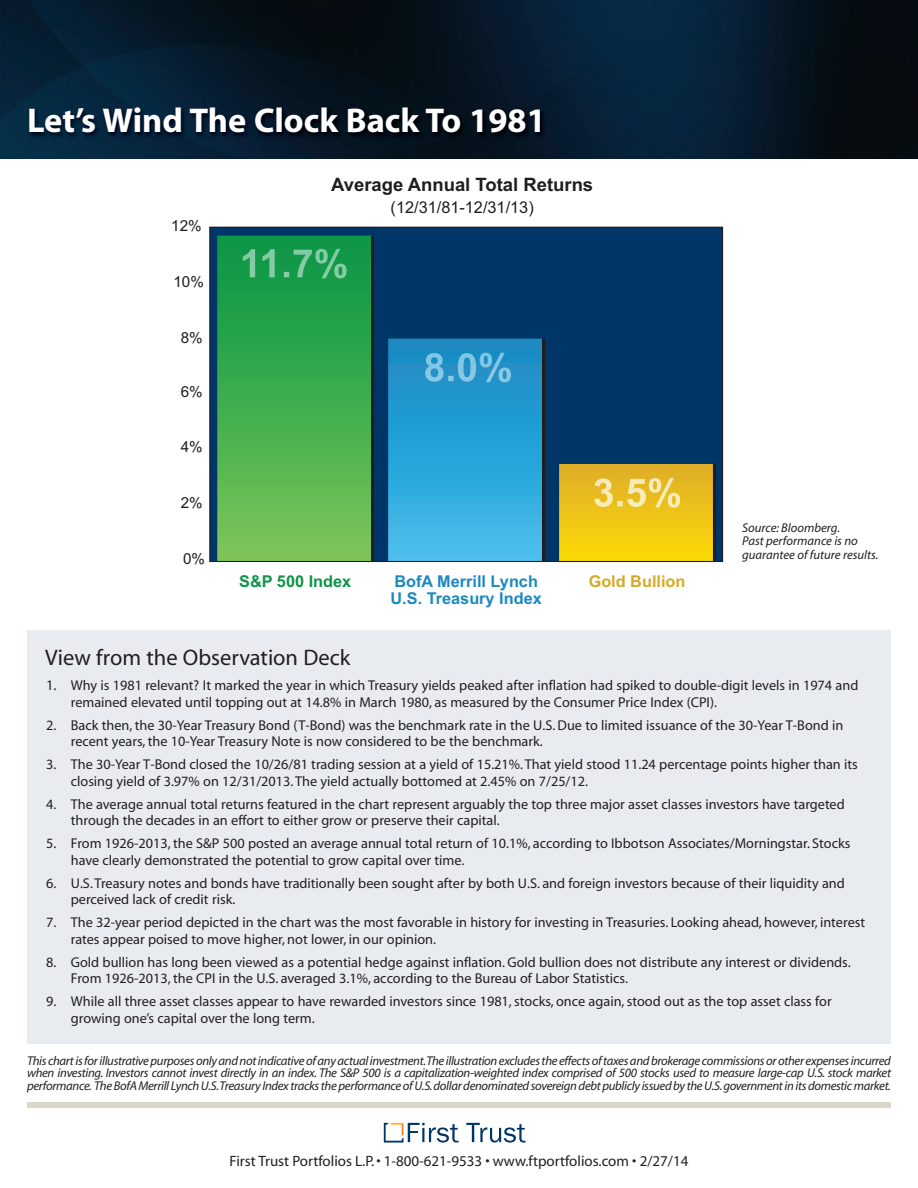
<style>
.page{position:relative;width:918px;height:1188px;background:#fff}
.page>*{position:absolute;margin:0;border:0;box-sizing:border-box;transform-origin:0 0}
.t1{font:700 34.5px "Myriad";color:#fff}
.t2{font:22.5px "Myriad";color:#231f20}
.t3{font:700 18.45px "Arial";color:#201d1e}
.t4{font:700 16.35px "Arial";color:#1e89c0}
.t5{font:16.35px "Arial";color:#201d1e}
.t6{font:700 16.35px "Arial";color:#d6aa28}
.t7{font:700 16.35px "Arial";color:#0e9547}
.t8{font:15.15px "Arial";color:#201d1e}
.t9{font:15px "Myriad";color:#231f20}
.t10{font:14.25px/16.5px "Myriad";color:#231f20}
.t11{font:italic 12.75px/12.8px "Myriad";color:#231f20;text-align:justify}
.s1{font-size:14.7px}
</style>
<div class="page">
<div style="left:27px;top:630px;width:864px;height:414px;background:#e8ecf1"></div>
<img style="left:0;top:0;width:918px;height:159px">
<svg style="left:466px;top:1123px;width:60px;height:20px"></svg>
<svg style="left:384px;top:1123px;width:75px;height:20px"></svg>
<div style="left:27px;top:1102px;width:864px;height:6px;background:#dad8ca"></div>
<img style="left:21px;top:52px;width:842px;height:99px">
<svg style="left:209px;top:227px;width:514px;height:335px;background:#327b6f"></svg>
<h1 class="t1" style="left:27px;top:107px;width:520px">Let’s Wind The Clock Back To 1981</h1>
<p class="t8" style="left:171px;top:215px;width:32px">12%</p>
<p class="t8" style="left:173px;top:272px;width:32px">10%</p>
<p class="t8" style="left:181px;top:328px;width:23px">8%</p>
<p class="t8" style="left:181px;top:381px;width:23px">6%</p>
<p class="t8" style="left:181px;top:437px;width:23px">4%</p>
<p class="t8" style="left:181px;top:493px;width:23px">2%</p>
<p class="t8" style="left:183px;top:549px;width:23px">0%</p>
<p class="t3" style="left:331px;top:172px;width:263px">Average Annual Total Returns</p>
<p class="t5" style="left:391px;top:196px;width:145px">(12/31/81-12/31/13)</p>
<p class="t7" style="left:239px;top:571px;width:114px">S&amp;P 500 Index</p>
<p class="t4" style="left:394px;top:571px;width:145px">BofA Merrill Lynch</p>
<p class="t6" style="left:589px;top:571px;width:98px">Gold Bullion</p>
<p class="t4" style="left:391px;top:588px;width:153px">U.S. Treasury Index</p>
<p class="t11" style="left:742px;top:522px;width:138px;line-height:13.5px;text-align:left">Source: Bloomberg.<br>Past performance is no guarantee of future results.</p>
<h2 class="t2" style="left:45px;top:649px;width:307px">View from the Observation Deck</h2>
<p class="t10" style="left:71px;top:679px;width:789px;text-indent:-25px"><span class="s1">1.</span> Why is 1981 relevant? It marked the year in which Treasury yields peaked after inflation had spiked to double-digit levels in 1974 and remained elevated until topping out at 14.8% in March 1980, as measured by the Consumer Price Index (CPI).</p>
<p class="t10" style="left:71px;top:718px;width:774px;text-indent:-25px">2. Back then, the 30-Year Treasury Bond (T-Bond) was the benchmark rate in the U.S. Due to limited issuance of the 30-Year T-Bond in recent years, the 10-Year Treasury Note is now considered to be the benchmark.</p>
<p class="t10" style="left:71px;top:758px;width:789px;text-indent:-25px">3. The 30-Year T-Bond closed the 10/26/81 trading session at a yield of 15.21%.That yield stood 11.24 percentage points higher than its closing yield of 3.97% on 12/31/2013.The yield actually bottomed at 2.45% on 7/25/12.</p>
<p class="t10" style="left:71px;top:797px;width:776px;text-indent:-25px">4. The average annual total returns featured in the chart represent arguably the top three major asset classes investors have targeted through the decades in an effort to either grow or preserve their capital.</p>
<p class="t10" style="left:71px;top:837px;width:781px;text-indent:-25px">5. From 1926-2013, the S&amp;P 500 posted an average annual total return of 10.1%, according to Ibbotson Associates/Morningstar. Stocks have clearly demonstrated the potential to grow capital over time.</p>
<p class="t10" style="left:71px;top:876px;width:776px;text-indent:-25px">6. U.S.Treasury notes and bonds have traditionally been sought after by both U.S. and foreign investors because of their liquidity and perceived lack of credit risk.</p>
<p class="t10" style="left:71px;top:916px;width:796px;text-indent:-25px">7. The 32-year period depicted in the chart was the most favorable in history for investing in Treasuries. Looking ahead, however, interest rates appear poised to move higher, not lower, in our opinion.</p>
<p class="t10" style="left:71px;top:955px;width:781px;text-indent:-25px">8. Gold bullion has long been viewed as a potential hedge against inflation. Gold bullion does not distribute any interest or dividends.<br>From 1926-2013, the CPI in the U.S. averaged 3.1%, according to the Bureau of Labor Statistics.</p>
<p class="t10" style="left:71px;top:994px;width:762px;text-indent:-25px">9. While all three asset classes appear to have rewarded investors since 1981, stocks, once again, stood out as the top asset class for growing one’s capital over the long term.</p>
<p class="t11" style="left:27px;top:1055px;width:866px">This chartisforillustrativepurposesonlyandnotindicativeofanyactual investment.The illustrationexcludesthe effectsoftaxesandbrokerage commissionsorother expensesincurred when investing. Investors cannot invest directly in an index. The S&amp;P 500 is a capitalization-weighted index comprised of 500 stocks used to measure large-cap U.S. stock market performance. TheBofAMerrill LynchU.S.Treasury Index trackstheperformanceofU.S.dollardenominatedsovereigndebtpublicly issuedby theU.S.governmentinitsdomesticmarket.</p>
<p class="t9" style="left:230px;top:1155px;width:460px">First Trust Portfolios L.P.• 1-800-621-9533 • www.ftportfolios.com • 2/27/14</p>
</div>
